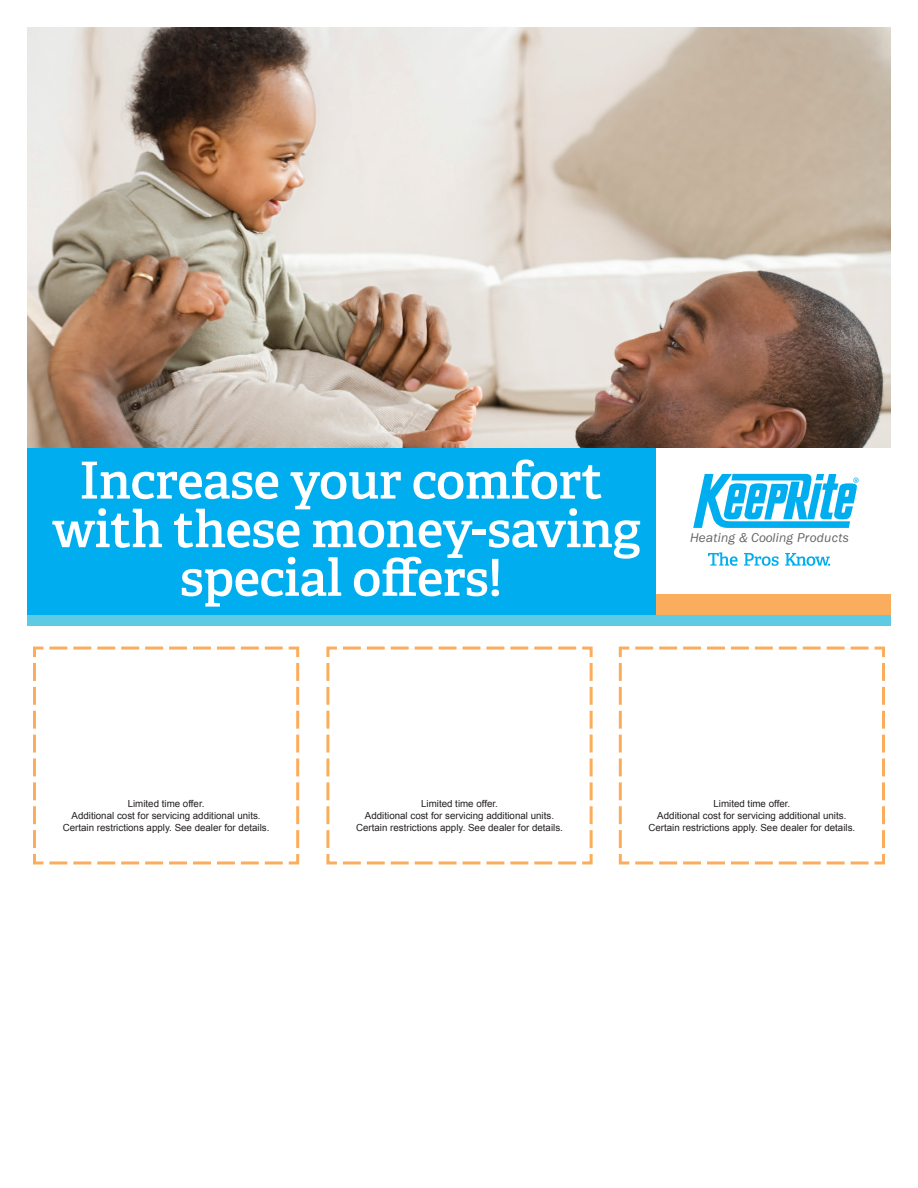
<style>
.page{position:relative;width:918px;height:1188px;background:#fff}
.page>*{position:absolute;margin:0;border:0;box-sizing:border-box;transform-origin:0 0}
.t1{font:600 51px/48.6px "Adelle Basic";letter-spacing:-.01em;color:#fff;text-align:center}
.t2{font:italic 13.2px "Franklin Gothic";letter-spacing:.02em;color:#636366}
.t3{font:9.75px/12px "Arial";color:#231f20;text-align:center}
</style>
<div class="page">
<div style="left:654px;top:594px;width:237px;height:23px;background:#faae5d"></div>
<div style="left:27px;top:447px;width:629px;height:171px;background:#00aeef"></div>
<img style="left:27px;top:27px;width:864px;height:420px">
<svg style="left:33px;top:646px;width:267px;height:219px"></svg>
<svg style="left:326px;top:646px;width:267px;height:219px"></svg>
<svg style="left:618px;top:646px;width:267px;height:219px"></svg>
<svg style="left:693px;top:474px;width:166px;height:54px"></svg>
<svg style="left:708px;top:552px;width:30px;height:14px"></svg>
<svg style="left:744px;top:553px;width:35px;height:13px"></svg>
<svg style="left:785px;top:553px;width:45px;height:13px"></svg>
<div style="left:27px;top:616px;width:864px;height:10px;background:#5fcae3"></div>
<h1 class="t1" style="left:52px;top:456px;width:590px">Increase your comfort with these money-saving special offers!</h1>
<h2 class="t2" style="left:690px;top:530px;width:160px">Heating &amp; Cooling Products</h2>
<p class="t3" style="left:63px;top:798px;width:208px">Limited time offer.<br>Additional cost for servicing additional units.<br>Certain restrictions apply. See dealer for details.</p>
<p class="t3" style="left:356px;top:798px;width:208px">Limited time offer.<br>Additional cost for servicing additional units.<br>Certain restrictions apply. See dealer for details.</p>
<p class="t3" style="left:648px;top:798px;width:208px">Limited time offer.<br>Additional cost for servicing additional units.<br>Certain restrictions apply. See dealer for details.</p>
</div>
